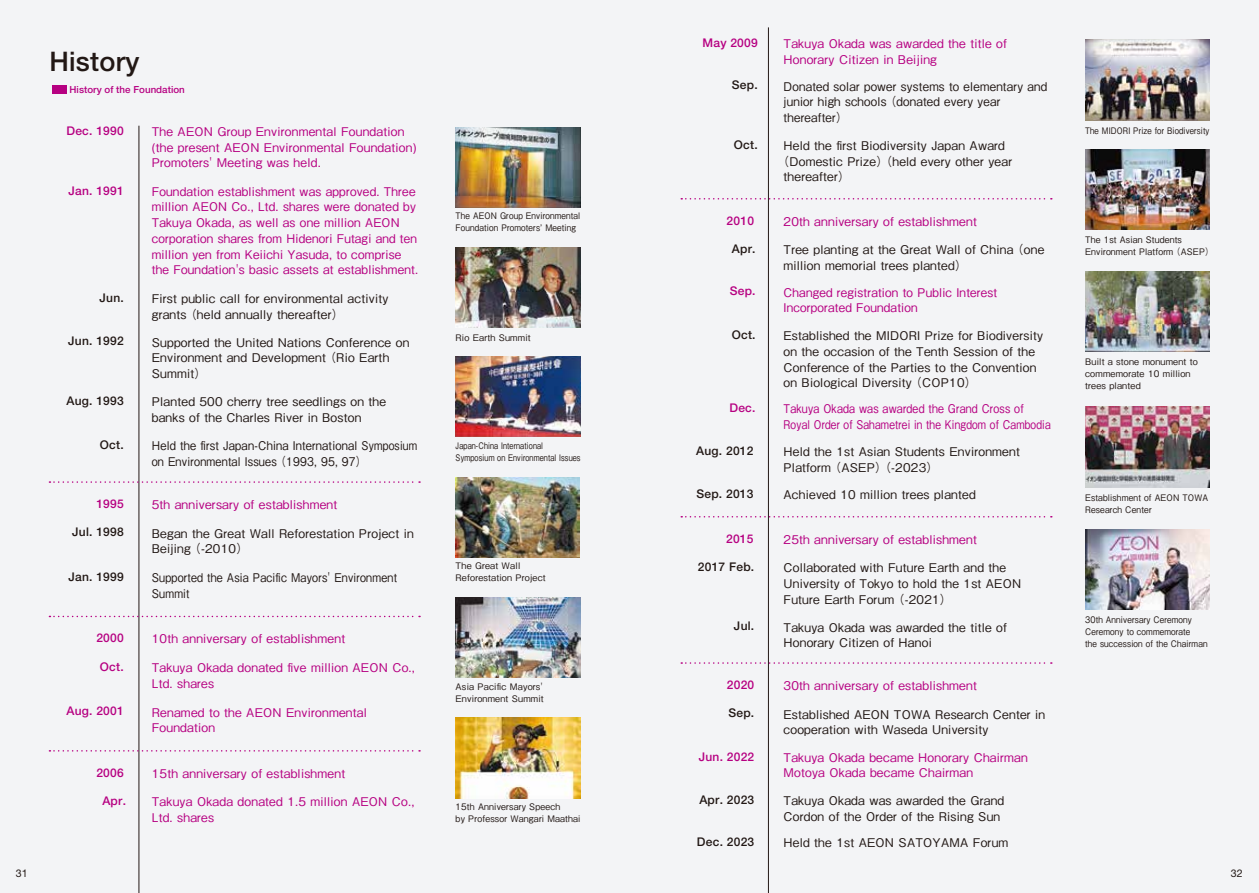
<style>
.page{position:relative;width:1259px;height:893px;background:#f3f4f6}
.page>*{position:absolute;margin:0;border:0;box-sizing:border-box;transform-origin:0 0}
.t1{font:500 27px "Helvetica Neue LT Std";letter-spacing:.01em;color:#221815}
.t2{font:500 12px/15.8px "Gothic BBB Pr 6";letter-spacing:.02em;color:#221815}
.t3{font:500 12px/15.8px "Gothic BBB Pr 6";letter-spacing:.02em;color:#b60081}
.t4{font:500 12px "Helvetica Neue LT Std";letter-spacing:.02em;color:#221815}
.t5{font:500 12px/15.8px "Gothic BBB Pr 6";letter-spacing:.02em;color:#221815;scale:.96 1}
.t6{font:500 12px/15.8px "Gothic BBB Pr 6";letter-spacing:.02em;color:#b60081;scale:.88 1}
.t7{font:500 12px "Helvetica Neue LT Std";letter-spacing:.02em;color:#b60081}
.t8{font:500 12px/15.8px "Gothic BBB Pr 6";letter-spacing:.02em;color:#221815;scale:.92 1}
.t9{font:500 12px/15.8px "Gothic BBB Pr 6";letter-spacing:.02em;color:#221815;scale:.89 1}
.t10{font:10.65px "Helvetica Neue LT Std";color:#221815}
.t11{font:500 9.75px "Helvetica Neue LT Std";letter-spacing:.005em;color:#b60081}
.t12{font:500 9px/12px "Gothic BBB Pr 6";letter-spacing:.02em;color:#221815}
.t13{font:500 9px/12px "Gothic BBB Pr 6";letter-spacing:.02em;color:#221815;scale:.9 1}
.t14{font:500 9px/12px "Gothic BBB Pr 6";letter-spacing:.02em;color:#221815;scale:.8 1}
.t15{font:500 9px/12px "Gothic BBB Pr 6";letter-spacing:.02em;color:#221815;scale:.96 1}
.t16{font:500 9px/12px "Gothic BBB Pr 6";letter-spacing:.02em;color:#221815;scale:.93 1}
.t17{font:500 9px "Gothic BBB Pr 6";letter-spacing:.02em;color:#221815;scale:.86 1}
</style>
<div class="page">
<svg style="left:681px;top:198px;width:370px;height:2px"></svg>
<hr style="left:139px;top:126px;width:1px;height:767px;background:#221815">
<hr style="left:768px;top:27px;width:1px;height:866px;background:#221815">
<img style="left:455px;top:718px;width:125px;height:80px">
<img style="left:455px;top:127px;width:125px;height:81px">
<img style="left:455px;top:248px;width:125px;height:80px">
<img style="left:455px;top:357px;width:125px;height:80px">
<img style="left:456px;top:477px;width:124px;height:80px">
<img style="left:455px;top:598px;width:125px;height:80px">
<div style="left:52px;top:85px;width:15px;height:9px;background:#b60081"></div>
<svg style="left:681px;top:516px;width:370px;height:1px"></svg>
<svg style="left:681px;top:662px;width:370px;height:2px"></svg>
<img style="left:1085px;top:272px;width:124px;height:80px">
<img style="left:1085px;top:407px;width:124px;height:80px">
<img style="left:1085px;top:530px;width:124px;height:80px">
<img style="left:1085px;top:40px;width:124px;height:80px">
<img style="left:1085px;top:149px;width:124px;height:81px">
<svg style="left:49px;top:481px;width:371px;height:2px"></svg>
<svg style="left:49px;top:616px;width:371px;height:1px"></svg>
<svg style="left:49px;top:750px;width:371px;height:2px"></svg>
<h1 class="t1" style="left:49px;top:45px;width:92px">History</h1>
<p class="t11" style="left:70px;top:84px;width:117px">History of the Foundation</p>
<p class="t7" style="left:66px;top:123px;width:59px">Dec. 1990</p>
<p class="t3" style="left:152px;top:123px;width:266px">The AEON Group Environmental Foundation (the present AEON Environmental Foundation)<br>Promoters' Meeting was held.</p>
<p class="t7" style="left:68px;top:183px;width:57px">Jan. 1991</p>
<p class="t3" style="left:152px;top:183px;width:268px">Foundation establishment was approved. Three million AEON Co., Ltd. shares were donated by Takuya Okada, as well as one million AEON corporation shares from Hidenori Futagi and ten million yen from Keiichi Yasuda, to comprise the Foundation's basic assets at establishment.</p>
<p class="t2" style="left:152px;top:290px;width:238px">First public call for environmental activity grants （held annually thereafter）</p>
<p class="t4" style="left:99px;top:291px;width:26px">Jun.</p>
<p class="t4" style="left:68px;top:334px;width:57px">Jun. 1992</p>
<p class="t2" style="left:152px;top:333px;width:259px">Supported the United Nations Conference on<br>Environment and Development （Rio Earth<br>Summit）</p>
<p class="t4" style="left:66px;top:393px;width:59px">Aug. 1993</p>
<p class="t2" style="left:152px;top:393px;width:236px">Planted 500 cherry tree seedlings on the banks of the Charles River in Boston</p>
<p class="t4" style="left:100px;top:437px;width:25px">Oct.</p>
<p class="t8" style="left:152px;top:437px;width:290px">Held the first Japan-China International Symposium on Environmental Issues （1993, 95, 97）</p>
<p class="t7" style="left:96px;top:496px;width:29px">1995</p>
<p class="t3" style="left:152px;top:496px;width:187px">5th anniversary of establishment</p>
<p class="t2" style="left:152px;top:524px;width:263px">Began the Great Wall Reforestation Project in<br>Beijing （-2010）</p>
<p class="t4" style="left:72px;top:525px;width:53px">Jul. 1998</p>
<p class="t4" style="left:68px;top:570px;width:57px">Jan. 1999</p>
<p class="t9" style="left:152px;top:569px;width:277px">Supported the Asia Pacific Mayors' Environment<br>Summit</p>
<p class="t7" style="left:96px;top:631px;width:29px">2000</p>
<p class="t3" style="left:152px;top:630px;width:195px">10th anniversary of establishment</p>
<p class="t3" style="left:152px;top:659px;width:265px">Takuya Okada donated five million AEON Co.,<br>Ltd. shares</p>
<p class="t7" style="left:100px;top:659px;width:25px">Oct.</p>
<p class="t7" style="left:66px;top:704px;width:59px">Aug. 2001</p>
<p class="t3" style="left:152px;top:703px;width:217px">Renamed to the AEON Environmental<br>Foundation</p>
<p class="t7" style="left:96px;top:765px;width:29px">2006</p>
<p class="t3" style="left:152px;top:765px;width:195px">15th anniversary of establishment</p>
<p class="t7" style="left:102px;top:794px;width:25px">Apr.</p>
<p class="t3" style="left:152px;top:793px;width:264px">Takuya Okada donated 1.5 million AEON Co.,<br>Ltd. shares</p>
<p class="t13" style="left:455px;top:209px;width:140px">The AEON Group Environmental<br>Foundation Promotersʼ Meeting</p>
<p class="t12" style="left:455px;top:331px;width:77px">Rio Earth Summit</p>
<p class="t14" style="left:455px;top:439px;width:158px">Japan-China International<br>Symposium on Environmental Issues</p>
<p class="t12" style="left:455px;top:559px;width:92px">The Great Wall<br>Reforestation Project</p>
<p class="t12" style="left:455px;top:680px;width:90px">Asia Pacific Mayors'<br>Environment Summit</p>
<p class="t12" style="left:455px;top:800px;width:126px">15th Anniversary Speech<br>by Professor Wangari Maathai</p>
<p class="t7" style="left:702px;top:35px;width:57px">May 2009</p>
<p class="t3" style="left:783px;top:35px;width:225px">Takuya Okada was awarded the title of<br>Honorary Citizen in Beijing</p>
<p class="t4" style="left:732px;top:78px;width:27px">Sep.</p>
<p class="t5" style="left:783px;top:77px;width:276px">Donated solar power systems to elementary and junior high schools （donated every year thereafter）</p>
<p class="t4" style="left:734px;top:137px;width:25px">Oct.</p>
<p class="t2" style="left:783px;top:137px;width:223px">Held the first Biodiversity Japan Award</p>
<p class="t2" style="left:777px;top:152px;width:236px">（Domestic Prize）（held every other year</p>
<p class="t2" style="left:783px;top:168px;width:68px">thereafter）</p>
<p class="t7" style="left:726px;top:213px;width:29px">2010</p>
<p class="t3" style="left:783px;top:213px;width:195px">20th anniversary of establishment</p>
<p class="t4" style="left:732px;top:242px;width:25px">Apr.</p>
<p class="t2" style="left:783px;top:241px;width:262px">Tree planting at the Great Wall of China （one million memorial trees planted）</p>
<p class="t7" style="left:729px;top:284px;width:27px">Sep.</p>
<p class="t3" style="left:783px;top:283px;width:215px">Changed registration to Public Interest<br>Incorporated Foundation</p>
<p class="t4" style="left:731px;top:327px;width:25px">Oct.</p>
<p class="t2" style="left:783px;top:327px;width:261px">Established the MIDORI Prize for Biodiversity on the occasion of the Tenth Session of the Conference of the Parties to the Convention on Biological Diversity （COP10）</p>
<p class="t7" style="left:729px;top:400px;width:28px">Dec.</p>
<p class="t6" style="left:783px;top:400px;width:305px">Takuya Okada was awarded the Grand Cross of<br>Royal Order of Sahametrei in the Kingdom of Cambodia</p>
<p class="t4" style="left:696px;top:444px;width:59px">Aug. 2012</p>
<p class="t2" style="left:783px;top:443px;width:238px">Held the 1st Asian Students Environment<br>Platform （ASEP）（-2023）</p>
<p class="t4" style="left:696px;top:486px;width:59px">Sep. 2013</p>
<p class="t2" style="left:783px;top:486px;width:194px">Achieved 10 million trees planted</p>
<p class="t7" style="left:726px;top:531px;width:29px">2015</p>
<p class="t3" style="left:783px;top:531px;width:195px">25th anniversary of establishment</p>
<p class="t4" style="left:698px;top:560px;width:58px">2017 Feb.</p>
<p class="t2" style="left:783px;top:559px;width:239px">Collaborated with Future Earth and the<br>University of Tokyo to hold the 1st AEON<br>Future Earth Forum （-2021）</p>
<p class="t4" style="left:734px;top:619px;width:22px">Jul.</p>
<p class="t2" style="left:783px;top:618px;width:225px">Takuya Okada was awarded the title of<br>Honorary Citizen of Hanoi</p>
<p class="t7" style="left:727px;top:677px;width:29px">2020</p>
<p class="t3" style="left:783px;top:677px;width:195px">30th anniversary of establishment</p>
<p class="t2" style="left:783px;top:705px;width:263px">Established AEON TOWA Research Center in cooperation with Waseda University</p>
<p class="t4" style="left:728px;top:706px;width:27px">Sep.</p>
<p class="t7" style="left:699px;top:749px;width:57px">Jun. 2022</p>
<p class="t4" style="left:699px;top:792px;width:56px">Apr. 2023</p>
<p class="t3" style="left:783px;top:749px;width:246px">Takuya Okada became Honorary Chairman<br>Motoya Okada became Chairman</p>
<p class="t2" style="left:783px;top:792px;width:222px">Takuya Okada was awarded the Grand<br>Cordon of the Order of the Rising Sun</p>
<p class="t4" style="left:697px;top:834px;width:59px">Dec. 2023</p>
<p class="t2" style="left:783px;top:834px;width:226px">Held the 1st AEON SATOYAMA Forum</p>
<p class="t17" style="left:1085px;top:123px;width:146px">The MIDORI Prize for Biodiversity</p>
<p class="t15" style="left:1085px;top:233px;width:135px">The 1st Asian Students<br>Environment Platform （ASEP）</p>
<p class="t12" style="left:1085px;top:355px;width:114px">Built a stone monument to commemorate 10 million trees planted</p>
<p class="t16" style="left:1085px;top:491px;width:134px">Establishment of AEON TOWA<br>Research Center</p>
<p class="t13" style="left:1085px;top:613px;width:137px">30th Anniversary Ceremony<br>Ceremony to commemorate<br>the succession of the Chairman</p>
<p class="t10" style="left:16px;top:867px;width:14px">31</p>
<p class="t10" style="left:1230px;top:867px;width:14px">32</p>
</div>
